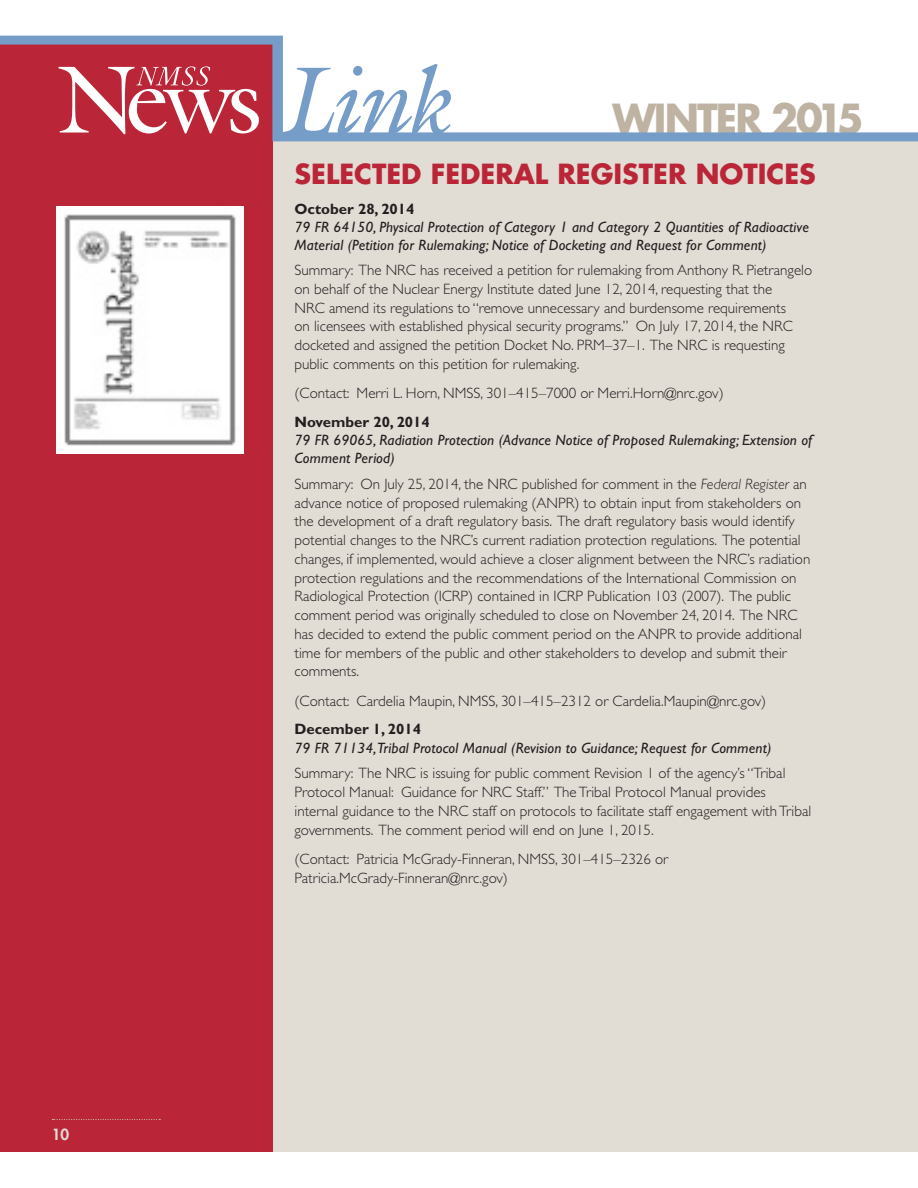
<style>
.page{position:relative;width:918px;height:1188px;background:#fff}
.page>*{position:absolute;margin:0;border:0;box-sizing:border-box;transform-origin:0 0}
.t1{font:700 39px "Futura Std";letter-spacing:-.05em;color:#beb3a2}
.Medium_Head{font:700 27px "Futura Std";color:#ba2637}
.BODY_TEXT_1{font:300 15px/18.8px "Gill Sans Std";color:#231f20}
.BODY_TEXT_ital{font:italic 15px/18px "Gill Sans Std";letter-spacing:.01em;color:#231f20}
.BODY_TEXT_2{font:700 15px "Gill Sans Std";color:#231f20}
.t2{font:800 15px "Futura Std";color:#e1dcd4}
.s1{font-style:italic}
</style>
<div class="page">
<div style="left:0;top:141px;width:918px;height:1011px;background:#e1dcd4"></div>
<div style="left:0;top:40px;width:272px;height:1112px;background:#ba2637"></div>
<svg style="left:0;top:36px;width:918px;height:105px"></svg>
<svg style="left:282px;top:64px;width:169px;height:71px"></svg>
<svg style="left:52px;top:1119px;width:108px;height:1px"></svg>
<svg style="left:58px;top:66px;width:201px;height:68px"></svg>
<img style="left:56px;top:206px;width:188px;height:247px">
<p class="t2" style="left:52px;top:1125px;width:19px">10</p>
<h1 class="t1" style="left:612px;top:92px;width:253px">WINTER 2015</h1>
<p class="Medium_Head" style="left:295px;top:156px;width:523px">SELECTED FEDERAL REGISTER NOTICES</p>
<p class="BODY_TEXT_2" style="left:295px;top:200px;width:121px">October 28, 2014</p>
<p class="BODY_TEXT_ital" style="left:295px;top:218px;width:516px">79 FR 64150, Physical Protection of Category 1 and Category 2 Quantities of Radioactive<br>Material (Petition for Rulemaking; Notice of Docketing and Request for Comment)</p>
<p class="BODY_TEXT_1" style="left:295px;top:261px;width:519px">Summary: The NRC has received a petition for rulemaking from Anthony R. Pietrangelo on behalf of the Nuclear Energy Institute dated June 12, 2014, requesting that the<br>NRC amend its regulations to ‘‘remove unnecessary and burdensome requirements<br>on licensees with established physical security programs.’’ On July 17, 2014, the NRC docketed and assigned the petition Docket No. PRM–37–1. The NRC is requesting public comments on this petition for rulemaking.</p>
<p class="BODY_TEXT_1" style="left:295px;top:384px;width:431px">(Contact: Merri L. Horn, NMSS, 301–415–7000 or Merri.Horn@nrc.gov)</p>
<p class="BODY_TEXT_2" style="left:295px;top:413px;width:137px">November 20, 2014</p>
<p class="BODY_TEXT_ital" style="left:295px;top:430px;width:519px;line-height:18.8px">79 FR 69065, Radiation Protection (Advance Notice of Proposed Rulemaking; Extension of<br>Comment Period)</p>
<p class="BODY_TEXT_1" style="left:295px;top:475px;width:517px">Summary: On July 25, 2014, the NRC published for comment in the <span class="s1">Federal Register</span> an advance notice of proposed rulemaking (ANPR) to obtain input from stakeholders on the development of a draft regulatory basis. The draft regulatory basis would identify potential changes to the NRC’s current radiation protection regulations. The potential changes, if implemented, would achieve a closer alignment between the NRC’s radiation protection regulations and the recommendations of the International Commission on Radiological Protection (ICRP) contained in ICRP Publication 103 (2007). The public comment period was originally scheduled to close on November 24, 2014. The NRC has decided to extend the public comment period on the ANPR to provide additional time for members of the public and other stakeholders to develop and submit their comments.</p>
<p class="BODY_TEXT_1" style="left:295px;top:691px;width:473px">(Contact: Cardelia Maupin, NMSS, 301–415–2312 or Cardelia.Maupin@nrc.gov)</p>
<p class="BODY_TEXT_2" style="left:295px;top:720px;width:128px">December 1, 2014</p>
<p class="BODY_TEXT_ital" style="left:295px;top:739px;width:478px">79 FR 71134,Tribal Protocol Manual (Revision to Guidance; Request for Comment)</p>
<p class="BODY_TEXT_1" style="left:295px;top:764px;width:518px">Summary: The NRC is issuing for public comment Revision 1 of the agency’s ‘‘Tribal Protocol Manual: Guidance for NRC Staff.’’ The Tribal Protocol Manual provides internal guidance to the NRC staff on protocols to facilitate staff engagement with Tribal governments. The comment period will end on June 1, 2015.</p>
<p class="BODY_TEXT_1" style="left:295px;top:850px;width:375px">(Contact: Patricia McGrady-Finneran, NMSS, 301–415–2326 or<br>Patricia.McGrady-Finneran@nrc.gov)</p>
</div>
